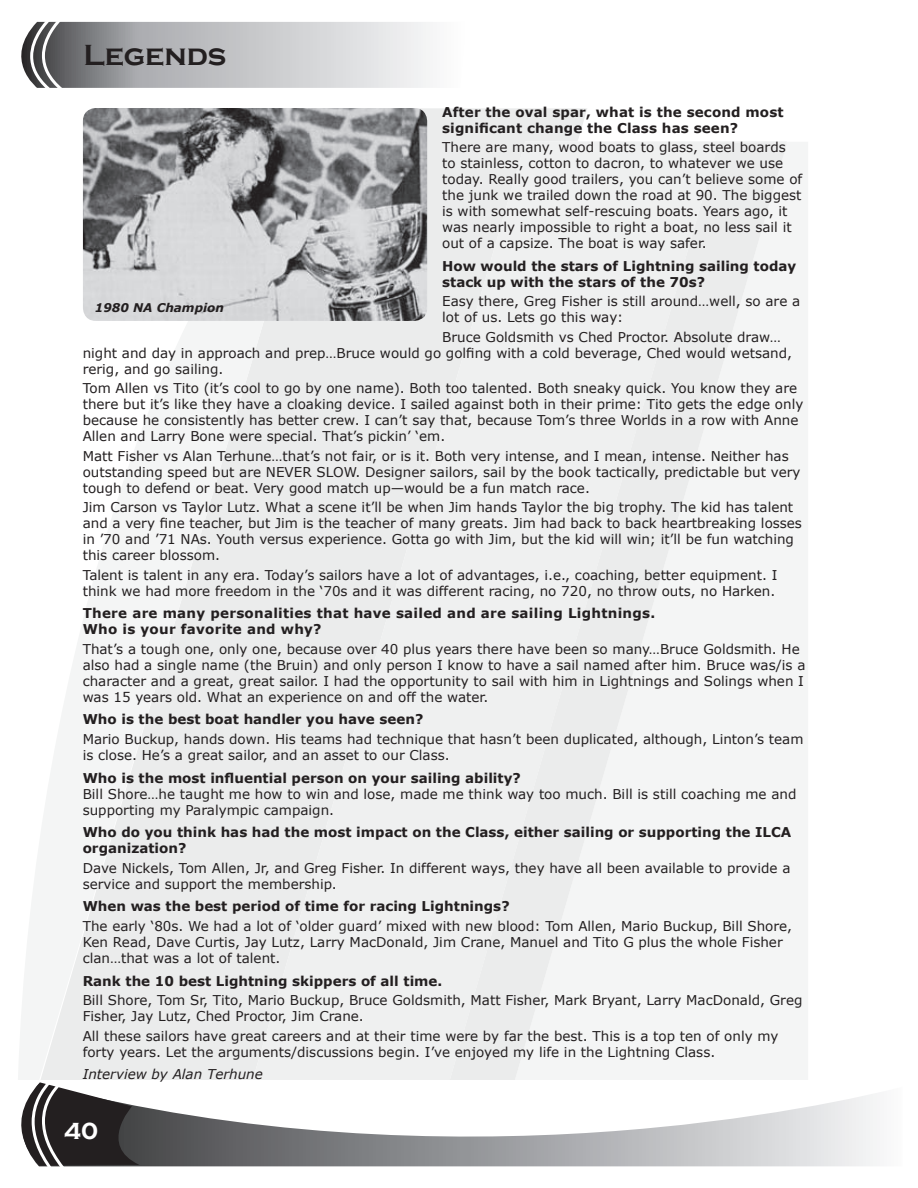
<style>
.page{position:relative;width:918px;height:1188px;background:#fff}
.page>*{position:absolute;margin:0;border:0;box-sizing:border-box;transform-origin:0 0}
.t1{font:700 30px "Copperplate Gothic";color:#231f20}
.t2{font:700 24px "Copperplate Gothic";color:#fff}
.t3{font:13.5px/15.9px "Verdana";color:#231f20}
.t4{font:700 13.5px/15.9px "Verdana";color:#231f20}
.t5{font:700 13.5px/15.9px "Verdana";letter-spacing:.02em;color:#231f20}
.t6{font:italic 13.5px "Verdana";color:#231f20}
.t7{font:italic 700 12px "Verdana";color:#231f20}
</style>
<div class="page">
<div style="left:787px;top:142px;width:21px;height:938px;background:#f4f5f5"></div>
<div style="left:314px;top:141px;width:472px;height:939px;background:#eff0f0"></div>
<svg style="left:18px;top:152px;width:296px;height:928px;fill:#eff0f0"></svg>
<div style="left:450px;top:142px;width:337px;height:938px;background:#eff0f0"></div>
<svg style="left:139px;top:1093px;width:738px;height:74px"></svg>
<svg style="left:21px;top:1082px;width:118px;height:85px"></svg>
<svg style="left:21px;top:21px;width:409px;height:67px;background:#b9babc"></svg>
<img style="left:83px;top:108px;width:344px;height:213px;border-radius:13px">
<h1 class="t1" style="left:83px;top:39px;width:144px">Legends</h1>
<p class="t4" style="left:442px;top:104px;width:343px">After the oval spar, what is the second most significant change the Class has seen?</p>
<p class="t3" style="left:442px;top:139px;width:362px">There are many, wood boats to glass, steel boards to stainless, cotton to dacron, to whatever we use today. Really good trailers, you can’t believe some of the junk we trailed down the road at 90. The biggest is with somewhat self-rescuing boats. Years ago, it was nearly impossible to right a boat, no less sail it out of a capsize. The boat is way safer.</p>
<p class="t4" style="left:442px;top:258px;width:356px">How would the stars of Lightning sailing today stack up with the stars of the 70s?</p>
<p class="t3" style="left:442px;top:293px;width:360px">Easy there, Greg Fisher is still around…well, so are a lot of us. Lets go this way:</p>
<p class="t3" style="left:83px;top:329px;width:711px;text-indent:359px">Bruce Goldsmith vs Ched Proctor. Absolute draw… night and day in approach and prep…Bruce would go golfing with a cold beverage, Ched would wetsand, rerig, and go sailing.</p>
<p class="t3" style="left:83px;top:380px;width:722px">Tom Allen vs Tito (it’s cool to go by one name). Both too talented. Both sneaky quick. You know they are there but it’s like they have a cloaking device. I sailed against both in their prime: Tito gets the edge only because he consistently has better crew. I can’t say that, because Tom’s three Worlds in a row with Anne Allen and Larry Bone were special. That’s pickin’ ‘em.</p>
<p class="t3" style="left:83px;top:447px;width:719px">Matt Fisher vs Alan Terhune…that’s not fair, or is it. Both very intense, and I mean, intense. Neither has outstanding speed but are NEVER SLOW. Designer sailors, sail by the book tactically, predictable but very tough to defend or beat. Very good match up—would be a fun match race.</p>
<p class="t3" style="left:83px;top:499px;width:721px">Jim Carson vs Taylor Lutz. What a scene it’ll be when Jim hands Taylor the big trophy. The kid has talent and a very fine teacher, but Jim is the teacher of many greats. Jim had back to back heartbreaking losses in ’70 and ’71 NAs. Youth versus experience. Gotta go with Jim, but the kid will win; it’ll be fun watching this career blossom.</p>
<p class="t3" style="left:83px;top:566px;width:696px">Talent is talent in any era. Today’s sailors have a lot of advantages, i.e., coaching, better equipment. I think we had more freedom in the ‘70s and it was different racing, no 720, no throw outs, no Harken.</p>
<p class="t5" style="left:83px;top:605px;width:574px">There are many personalities that have sailed and are sailing Lightnings.<br>Who is your favorite and why?</p>
<p class="t3" style="left:83px;top:640px;width:724px">That’s a tough one, only one, because over 40 plus years there have been so many…Bruce Goldsmith. He also had a single name (the Bruin) and only person I know to have a sail named after him. Bruce was/is a character and a great, great sailor. I had the opportunity to sail with him in Lightnings and Solings when I was 15 years old. What an experience on and off the water.</p>
<p class="t4" style="left:83px;top:711px;width:342px">Who is the best boat handler you have seen?</p>
<p class="t3" style="left:83px;top:731px;width:722px">Mario Buckup, hands down. His teams had technique that hasn’t been duplicated, although, Linton’s team is close. He’s a great sailor, and an asset to our Class.</p>
<p class="t4" style="left:83px;top:769px;width:440px">Who is the most influential person on your sailing ability?</p>
<p class="t3" style="left:83px;top:785px;width:715px">Bill Shore…he taught me how to win and lose, made me think way too much. Bill is still coaching me and supporting my Paralympic campaign.</p>
<p class="t4" style="left:83px;top:824px;width:710px">Who do you think has had the most impact on the Class, either sailing or supporting the ILCA organization?</p>
<p class="t3" style="left:83px;top:859px;width:709px">Dave Nickels, Tom Allen, Jr, and Greg Fisher. In different ways, they have all been available to provide a service and support the membership.</p>
<p class="t4" style="left:83px;top:898px;width:428px">When was the best period of time for racing Lightnings?</p>
<p class="t3" style="left:83px;top:918px;width:711px">The early ‘80s. We had a lot of ‘older guard’ mixed with new blood: Tom Allen, Mario Buckup, Bill Shore,<br>Ken Read, Dave Curtis, Jay Lutz, Larry MacDonald, Jim Crane, Manuel and Tito G plus the whole Fisher clan…that was a lot of talent.</p>
<p class="t4" style="left:83px;top:972px;width:361px">Rank the 10 best Lightning skippers of all time.</p>
<p class="t3" style="left:83px;top:992px;width:721px">Bill Shore, Tom Sr, Tito, Mario Buckup, Bruce Goldsmith, Matt Fisher, Mark Bryant, Larry MacDonald, Greg<br>Fisher, Jay Lutz, Ched Proctor, Jim Crane.</p>
<p class="t3" style="left:83px;top:1027px;width:697px">All these sailors have great careers and at their time were by far the best. This is a top ten of only my forty years. Let the arguments/discussions begin. I’ve enjoyed my life in the Lightning Class.</p>
<p class="t6" style="left:83px;top:1066px;width:182px">Interview by Alan Terhune</p>
<p class="t7" style="left:95px;top:300px;width:131px">1980 NA Champion</p>
<h2 class="t2" style="left:64px;top:1120px;width:44px">404040</h2>
</div>
